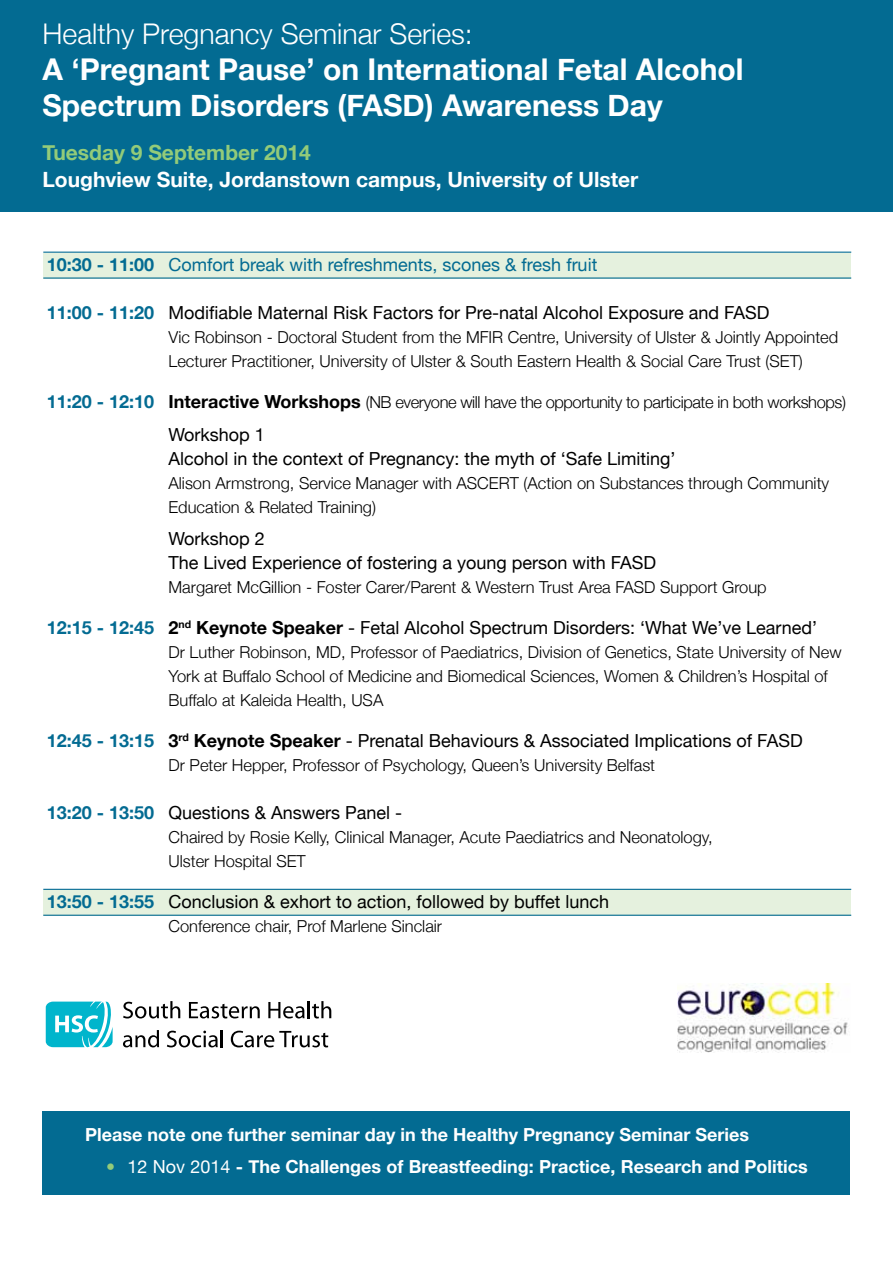
<style>
.page{position:relative;width:893px;height:1263px;background:#fff}
.page>*{position:absolute;margin:0;border:0;box-sizing:border-box;transform-origin:0 0}
.t1{font:700 30px/36px "Helvetica Neue";color:#fff}
.t2{font:300 28.5px "Helvetica Neue";color:#fff}
.t3{font:700 21px "Helvetica Neue";color:#fff}
.t4{font:700 21px "Helvetica Neue";color:#93cb79}
.t5{font:18px/24px "Helvetica Neue";color:#000}
.t6{font:700 18px "Helvetica Neue";color:#fff}
.t7{font:18px "Helvetica Neue";color:#036b92}
.t8{font:300 16.5px/24px "Helvetica Neue";color:#000}
.t9{font:300 16.5px "Helvetica Neue";letter-spacing:-.025em;color:#000}
.s1{font-weight:700}
.s2{font-weight:700;color:#036b92}
.s3{font-weight:700;font-size:18px;color:#036b92}
.s4{font-weight:700;font-size:18px}
.s5{font-weight:400;color:#93cb79}
.s6{font-weight:400}
</style>
<div class="page">
<div style="left:43px;top:253px;width:808px;height:26px;background:#e5f1de"></div>
<div style="left:43px;top:890px;width:808px;height:26px;background:#e5f1de"></div>
<hr style="left:43px;top:252px;width:808px;height:1px;background:#036b92">
<hr style="left:43px;top:889px;width:808px;height:1px;background:#036b92">
<hr style="left:43px;top:277px;width:808px;height:2px;background:#036b92">
<hr style="left:43px;top:915px;width:808px;height:1px;background:#036b92">
<div style="left:0;top:0;width:893px;height:211px;background:#036b92"></div>
<div style="left:43px;top:1111px;width:807px;height:84px;background:#036b92"></div>
<img style="left:677px;top:984px;width:171px;height:68px">
<svg style="left:45px;top:1001px;width:68px;height:47px"></svg>
<svg style="left:123px;top:1001px;width:57px;height:17px"></svg>
<svg style="left:189px;top:1002px;width:71px;height:16px"></svg>
<svg style="left:268px;top:1001px;width:63px;height:17px"></svg>
<svg style="left:123px;top:1030px;width:36px;height:17px"></svg>
<svg style="left:167px;top:1030px;width:56px;height:17px"></svg>
<svg style="left:231px;top:1031px;width:97px;height:16px"></svg>
<h2 class="t2" style="left:43px;top:16px;width:432px">Healthy Pregnancy Seminar Series:</h2>
<h1 class="t1" style="left:43px;top:50px;width:703px">A ‘Pregnant Pause’ on International Fetal Alcohol<br>Spectrum Disorders (FASD) Awareness Day</h1>
<p class="t4" style="left:43px;top:140px;width:270px">Tuesday 9 September 2014</p>
<p class="t3" style="left:43px;top:167px;width:597px">Loughview Suite, Jordanstown campus, University of Ulster</p>
<p class="t7" style="left:47px;top:254px;width:552px"><span class="s1">10:30 - 11:00</span> Comfort break with refreshments, scones &amp; fresh fruit</p>
<p class="t5" style="left:47px;top:301px;width:724px"><span class="s2">11:00 - 11:20</span> Modifiable Maternal Risk Factors for Pre-natal Alcohol Exposure and FASD</p>
<p class="t8" style="left:169px;top:325px;width:671px">Vic Robinson - Doctoral Student from the MFIR Centre, University of Ulster &amp; Jointly Appointed<br>Lecturer Practitioner, University of Ulster &amp; South Eastern Health &amp; Social Care Trust (SET)</p>
<p class="t9" style="left:47px;top:392px;width:801px"><span class="s3">11:20 - 12:10</span> <span class="s4">Interactive Workshops</span> (NB everyone will have the opportunity to participate in both workshops)</p>
<p class="t5" style="left:169px;top:422px;width:508px">Workshop 1<br>Alcohol in the context of Pregnancy: the myth of ‘Safe Limiting’</p>
<p class="t8" style="left:169px;top:471px;width:662px">Alison Armstrong, Service Manager with ASCERT (Action on Substances through Community<br>Education &amp; Related Training)</p>
<p class="t5" style="left:169px;top:527px;width:489px">Workshop 2<br>The Lived Experience of fostering a young person with FASD</p>
<p class="t8" style="left:169px;top:575px;width:600px">Margaret McGillion - Foster Carer/Parent &amp; Western Trust Area FASD Support Group</p>
<p class="t5" style="left:47px;top:616px;width:772px"><span class="s2">12:15 - 12:45</span> <span class="s1">2</span><sup>nd</sup> <span class="s1">Keynote Speaker</span> - Fetal Alcohol Spectrum Disorders: ‘What We’ve Learned’</p>
<p class="t8" style="left:169px;top:640px;width:674px">Dr Luther Robinson, MD, Professor of Paediatrics, Division of Genetics, State University of New<br>York at Buffalo School of Medicine and Biomedical Sciences, Women &amp; Children’s Hospital of<br>Buffalo at Kaleida Health, USA</p>
<p class="t5" style="left:47px;top:729px;width:757px"><span class="s2">12:45 - 13:15</span> <span class="s1">3</span><sup>rd</sup> <span class="s1">Keynote Speaker</span> - Prenatal Behaviours &amp; Associated Implications of FASD</p>
<p class="t8" style="left:169px;top:753px;width:488px">Dr Peter Hepper, Professor of Psychology, Queen’s University Belfast</p>
<p class="t5" style="left:47px;top:801px;width:357px"><span class="s2">13:20 - 13:50</span> Questions &amp; Answers Panel -</p>
<p class="t8" style="left:169px;top:825px;width:546px">Chaired by Rosie Kelly, Clinical Manager, Acute Paediatrics and Neonatology,<br>Ulster Hospital SET</p>
<p class="t5" style="left:47px;top:890px;width:564px"><span class="s2">13:50 - 13:55</span> Conclusion &amp; exhort to action, followed by buffet lunch</p>
<p class="t8" style="left:169px;top:914px;width:275px">Conference chair, Prof Marlene Sinclair</p>
<p class="t6" style="left:85px;top:1123px;width:666px">Please note one further seminar day in the Healthy Pregnancy Seminar Series</p>
<p class="t6" style="left:106px;top:1156px;width:703px"><span class="s5">•</span> <span class="s6">12 Nov 2014</span> - The Challenges of Breastfeeding: Practice, Research and Politics</p>
</div>
